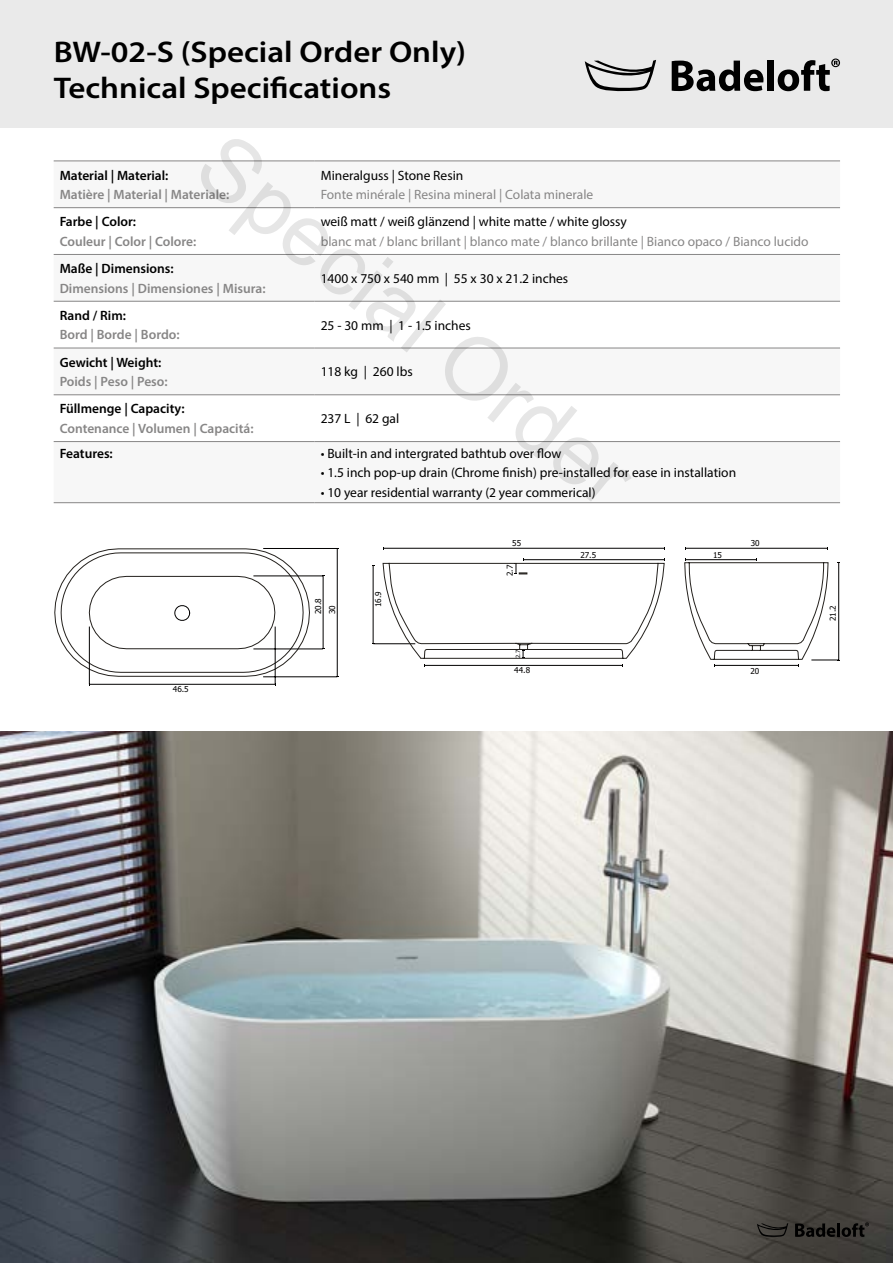
<style>
.page{position:relative;width:893px;height:1263px;background:#fff}
.page>*{position:absolute;margin:0;border:0;box-sizing:border-box;transform-origin:0 0}
.t1{font:87px "Arial";color:#000}
.t2{font:600 30px/36px "Myriad Pro";color:#000;scale:1.1 1}
.t3{font:13.5px "Myriad Pro";color:#000}
.t4{font:600 13.5px "Myriad Pro";color:#878686}
.t5{font:13.5px "Myriad Pro";color:#878686}
.t6{font:600 13.5px "Myriad Pro";color:#000}
.t7{font:8.25px "Tahoma";color:#020100}
.t8{font:8.25px "Tahoma";color:#000}
.t9{font:8.25px "Tahoma";color:#010202}
.t10{font:5.7px "Tahoma";color:#000}
</style>
<div class="page">
<div style="left:0;top:0;width:893px;height:128px;background:#eaeaea"></div>
<svg style="left:672px;top:61px;width:91px;height:30px"></svg>
<div style="left:767px;top:61px;width:7px;height:30px;background:#000"></div>
<svg style="left:778px;top:59px;width:62px;height:32px"></svg>
<svg style="left:585px;top:60px;width:71px;height:31px"></svg>
<svg style="left:54px;top:300px;width:786px;height:48px"></svg>
<svg style="left:54px;top:442px;width:786px;height:1px"></svg>
<hr style="left:54px;top:161px;width:261px;height:1px;background:#878686">
<hr style="left:315px;top:161px;width:525px;height:1px;background:#878686">
<hr style="left:54px;top:207px;width:261px;height:1px;background:#878686">
<hr style="left:315px;top:207px;width:525px;height:1px;background:#878686">
<hr style="left:54px;top:254px;width:261px;height:1px;background:#878686">
<hr style="left:315px;top:254px;width:525px;height:1px;background:#878686">
<hr style="left:54px;top:301px;width:261px;height:1px;background:#878686">
<hr style="left:315px;top:301px;width:525px;height:1px;background:#878686">
<hr style="left:54px;top:348px;width:261px;height:1px;background:#878686">
<hr style="left:315px;top:348px;width:525px;height:1px;background:#878686">
<hr style="left:54px;top:394px;width:261px;height:1px;background:#878686">
<hr style="left:315px;top:394px;width:525px;height:1px;background:#878686">
<hr style="left:54px;top:441px;width:261px;height:1px;background:#878686">
<hr style="left:315px;top:441px;width:525px;height:1px;background:#878686">
<hr style="left:54px;top:502px;width:261px;height:1px;background:#878686">
<hr style="left:315px;top:502px;width:525px;height:1px;background:#878686">
<img style="left:0;top:731px;width:893px;height:532px">
<svg style="left:795px;top:1223px;width:40px;height:14px"></svg>
<hr style="left:837px;top:1223px;width:3px;height:14px;background:#000">
<svg style="left:842px;top:1222px;width:27px;height:15px"></svg>
<svg style="left:757px;top:1223px;width:31px;height:14px"></svg>
<hr style="left:686px;top:548px;width:142px;height:1px;background:#020100">
<svg style="left:684px;top:558px;width:156px;height:109px"></svg>
<svg style="left:54px;top:548px;width:611px;height:129px"></svg>
<svg style="left:174px;top:603px;width:16px;height:20px"></svg>
<hr style="left:263px;top:548px;width:74px;height:1px;background:#020100">
<hr style="left:337px;top:548px;width:1px;height:129px;background:#020100">
<hr style="left:89px;top:684px;width:186px;height:1px;background:#020100">
<hr style="left:253px;top:576px;width:70px;height:1px;background:#020100">
<hr style="left:323px;top:576px;width:1px;height:73px;background:#020100">
<hr style="left:263px;top:676px;width:74px;height:1px;background:#020100">
<hr style="left:253px;top:649px;width:70px;height:1px;background:#020100">
<hr style="left:89px;top:626px;width:1px;height:58px;background:#020100">
<hr style="left:275px;top:626px;width:1px;height:58px;background:#020100">
<h2 class="t2" style="left:54px;top:33px;width:376px">BW-02-S (Special Order Only)<br>Technical Specifications</h2>
<h1 class="t1" style="left:245px;top:109px;width:533px;rotate:39deg">Special Order</h1>
<p class="t6" style="left:60px;top:166px;width:110px">Material | Material:</p>
<p class="t4" style="left:60px;top:186px;width:171px">Matière | Material | Materiale:</p>
<p class="t3" style="left:321px;top:167px;width:144px">Mineralguss | Stone Resin</p>
<p class="t5" style="left:321px;top:186px;width:274px">Fonte minérale | Resina mineral | Colata minerale</p>
<p class="t6" style="left:60px;top:213px;width:78px">Farbe | Color:</p>
<p class="t4" style="left:60px;top:233px;width:138px">Couleur | Color | Colore:</p>
<p class="t3" style="left:321px;top:213px;width:308px">weiß matt / weiß glänzend | white matte / white glossy</p>
<p class="t5" style="left:321px;top:233px;width:489px">blanc mat / blanc brillant | blanco mate / blanco brillante | Bianco opaco / Bianco lucido</p>
<p class="t6" style="left:60px;top:260px;width:116px">Maße | Dimensions:</p>
<p class="t4" style="left:60px;top:279px;width:207px">Dimensions | Dimensiones | Misura:</p>
<p class="t3" style="left:321px;top:270px;width:249px">1400 x 750 x 540 mm | 55 x 30 x 21.2 inches</p>
<p class="t6" style="left:60px;top:307px;width:68px">Rand / Rim:</p>
<p class="t4" style="left:60px;top:326px;width:121px">Bord | Borde | Bordo:</p>
<p class="t3" style="left:321px;top:317px;width:152px">25 - 30 mm | 1 - 1.5 inches</p>
<p class="t6" style="left:60px;top:354px;width:103px">Gewicht | Weight:</p>
<p class="t4" style="left:60px;top:373px;width:110px">Poids | Peso | Peso:</p>
<p class="t3" style="left:321px;top:364px;width:94px">118 kg | 260 lbs</p>
<p class="t6" style="left:60px;top:400px;width:126px">Füllmenge | Capacity:</p>
<p class="t4" style="left:60px;top:420px;width:195px">Contenance | Volumen | Capacitá:</p>
<p class="t3" style="left:321px;top:410px;width:80px">237 L | 62 gal</p>
<p class="t6" style="left:60px;top:444px;width:55px">Features:</p>
<p class="t3" style="left:321px;top:445px;width:242px">• Built-in and intergrated bathtub over flow</p>
<p class="t3" style="left:321px;top:464px;width:417px">• 1.5 inch pop-up drain (Chrome finish) pre-installed for ease in installation</p>
<p class="t3" style="left:321px;top:484px;width:276px">• 10 year residential warranty (2 year commerical)</p>
<p class="t8" style="left:173px;top:683px;width:17px">46.5</p>
<p class="t8" style="left:313px;top:614px;width:17px;rotate:-90deg">20.8</p>
<p class="t7" style="left:327px;top:614px;width:10px;rotate:-90deg">30</p>
<p class="t9" style="left:373px;top:607px;width:17px;rotate:-90deg">16.9</p>
<p class="t7" style="left:512px;top:538px;width:10px">55</p>
<p class="t8" style="left:504px;top:576px;width:13px;rotate:-90deg">2.7</p>
<p class="t10" style="left:514px;top:658px;width:10px;rotate:-90deg">2.7</p>
<p class="t7" style="left:514px;top:665px;width:17px">44.8</p>
<p class="t7" style="left:580px;top:549px;width:17px">27.5</p>
<p class="t7" style="left:713px;top:549px;width:10px">15</p>
<p class="t7" style="left:751px;top:538px;width:10px">30</p>
<p class="t7" style="left:750px;top:665px;width:10px">20</p>
<p class="t7" style="left:827px;top:621px;width:17px;rotate:-90deg">21.2</p>
</div>
